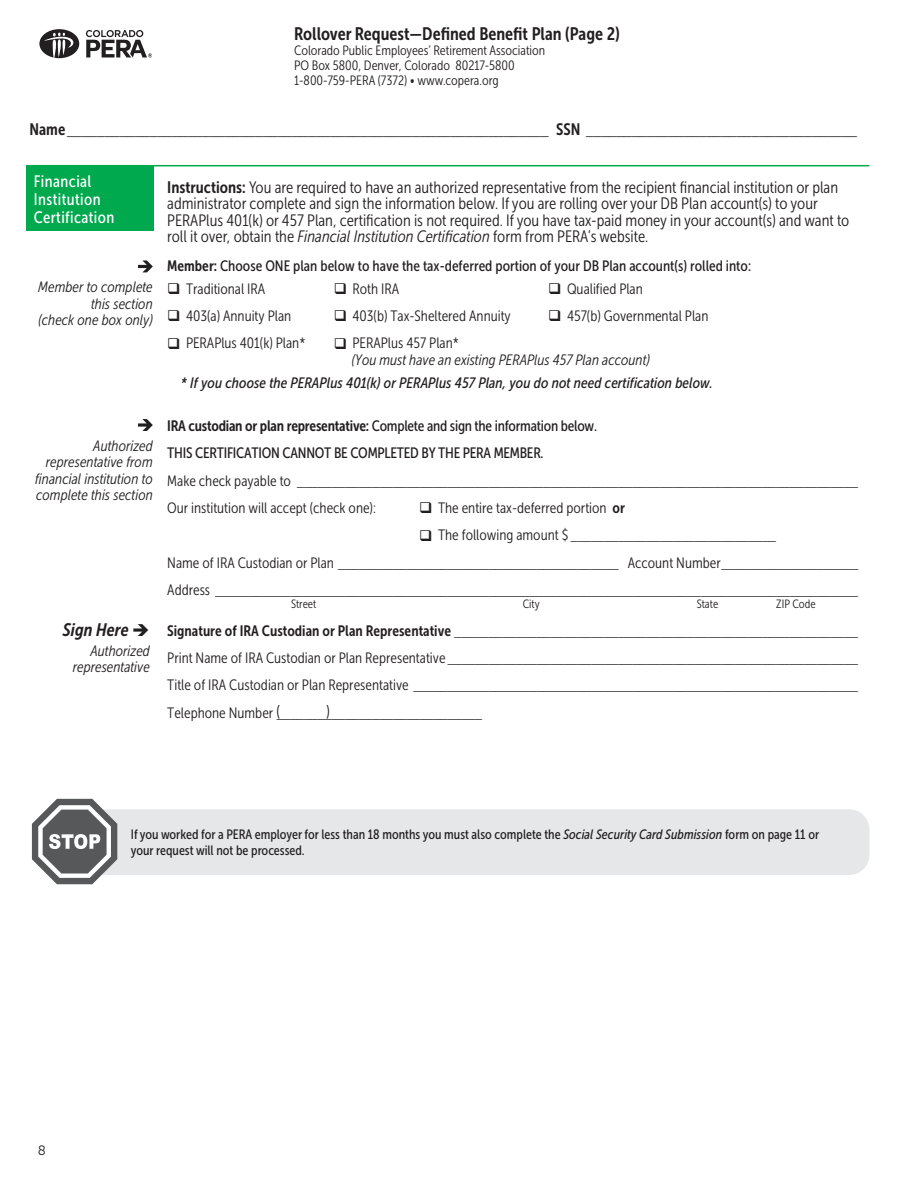
<style>
.page{position:relative;width:918px;height:1188px;background:#fff}
.page>*{position:absolute;margin:0;border:0;box-sizing:border-box;transform-origin:0 0}
.Form_Title_Additiona{font:18px "Museo Sans Cond 700";color:#231f20}
.t1{font:italic 18px "Museo Sans Cond 700";color:#231f20}
.Body_Copy{font:16.5px/16.5px "Museo Sans Cond 300";color:#231f20}
.t2{font:16.5px "Arial Narrow";color:#231f20}
.FormBlackBox{font:16.5px "Museo Sans Cond 500";letter-spacing:.025em;color:#fff}
.t3{font:15px/27.3px "Arial Narrow";color:#231f20}
.t4{font:15px/27.3px "Museo Sans Cond 500";letter-spacing:-.015em;color:#231f20}
.t5{font:15px "Museo Sans Cond 300";color:#231f20}
.t6{font:italic 15px/16.5px "Museo Sans Cond 300";color:#231f20;text-align:right}
.t7{font:italic 15px "Museo Sans Cond 500";color:#231f20}
.Body_Copy-2{font:13.5px/16.5px "Museo Sans Cond 500";color:#231f20}
.Form_Contact_Info{font:13.5px "Museo Sans Cond 300";color:#231f20}
.t8{font:13.5px "Museo Sans 300";color:#231f20}
.t9{font:12px "Museo Sans Cond 300";color:#231f20}
.s1{font-family:"Museo Sans Cond 700"}
.s2{font-style:italic}
.s3{font-family:"Museo Sans Cond 300"}
</style>
<div class="page">
<div style="left:26px;top:166px;width:128px;height:65px;background:#00a94e"></div>
<svg style="left:138px;top:261px;width:15px;height:11px"></svg>
<svg style="left:138px;top:419px;width:15px;height:12px"></svg>
<svg style="left:39px;top:29px;width:40px;height:29px"></svg>
<svg style="left:86px;top:30px;width:66px;height:28px"></svg>
<hr style="left:27px;top:165px;width:842px;height:1px;background:#00a94e">
<div style="left:68px;top:809px;width:801px;height:66px;background:#e6e7e9;border-radius:20px"></div>
<svg style="left:32px;top:799px;width:85px;height:85px"></svg>
<p class="Form_Title_Additiona" style="left:294px;top:24px;width:327px">Rollover Request—Defined Benefit Plan (Page 2)</p>
<p class="Form_Contact_Info" style="left:294px;top:43px;width:253px">Colorado Public Employees’ Retirement Association</p>
<p class="Form_Contact_Info" style="left:294px;top:58px;width:222px">PO Box 5800, Denver, Colorado 80217-5800</p>
<p class="Form_Contact_Info" style="left:294px;top:73px;width:206px">1-800-759-PERA (7372) • www.copera.org</p>
<p class="t2" style="left:29px;top:117px;width:829px"><span class="s1">Name</span>________________________________________________________________ <span class="s1">SSN</span> ____________________________________</p>
<p class="FormBlackBox" style="left:34px;top:172px;width:59px">Financial</p>
<p class="FormBlackBox" style="left:34px;top:190px;width:68px">Institution</p>
<p class="FormBlackBox" style="left:34px;top:208px;width:82px">Certification</p>
<p class="t6" style="left:38px;top:279px;width:116px">Member to complete this section<br>(check one box only)</p>
<p class="t6" style="left:35px;top:437px;width:119px">Authorized representative from financial institution to complete this section</p>
<p class="t1" style="left:63px;top:620px;width:88px">Sign Here ➔</p>
<p class="t6" style="left:73px;top:642px;width:79px">Authorized representative</p>
<p class="Body_Copy" style="left:167px;top:179px;width:684px"><span class="s1">Instructions:</span> You are required to have an authorized representative from the recipient financial institution or plan administrator complete and sign the information below. If you are rolling over your DB Plan account(s) to your PERAPlus 401(k) or 457 Plan, certification is not required. If you have tax-paid money in your account(s) and want to roll it over, obtain the <span class="s2">Financial Institution Certification</span> form from PERA’s website.</p>
<p class="t4" style="left:167px;top:252px;width:585px"><span class="s1">Member:</span> Choose ONE plan below to have the tax-deferred portion of your DB Plan account(s) rolled into:</p>
<p class="t5" style="left:186px;top:280px;width:81px">Traditional IRA</p>
<p class="t5" style="left:353px;top:280px;width:48px">Roth IRA</p>
<p class="t5" style="left:567px;top:280px;width:77px">Qualified Plan</p>
<p class="t5" style="left:186px;top:308px;width:107px">403(a) Annuity Plan</p>
<p class="t5" style="left:353px;top:308px;width:160px">403(b) Tax-Sheltered Annuity</p>
<p class="t5" style="left:567px;top:308px;width:143px">457(b) Governmental Plan</p>
<p class="t5" style="left:186px;top:335px;width:121px">PERAPlus 401(k) Plan*</p>
<p class="t5" style="left:353px;top:335px;width:108px">PERAPlus 457 Plan*</p>
<p class="t6" style="left:352px;top:351px;width:300px">(You must have an existing PERAPlus 457 Plan account)</p>
<p class="t7" style="left:181px;top:374px;width:534px">* If you choose the PERAPlus 401(k) or PERAPlus 457 Plan, you do not need certification below.</p>
<p class="t4" style="left:167px;top:412px;width:431px"><span class="s1">IRA custodian or plan representative:</span> Complete and sign the information below.<br>THIS CERTIFICATION CANNOT BE COMPLETED BY THE PERA MEMBER.</p>
<p class="t3" style="left:167px;top:466px;width:692px"><span class="s3">Make check payable to</span> __________________________________________________________________________________</p>
<p class="t5" style="left:167px;top:500px;width:210px">Our institution will accept (check one):</p>
<p class="t5" style="left:438px;top:500px;width:188px">The entire tax-deferred portion <span class="s1">or</span></p>
<p class="t3" style="left:167px;top:521px;width:692px;text-indent:271px"><span class="s3">The following amount $</span> ______________________________<br><span class="s3">Name of IRA Custodian or Plan</span> _________________________________________ <span class="s3">Account Number</span>____________________<br><span class="s3">Address</span> ______________________________________________________________________________________________</p>
<p class="t9" style="left:291px;top:598px;width:27px">Street</p>
<p class="t9" style="left:523px;top:598px;width:19px">City</p>
<p class="t9" style="left:697px;top:598px;width:23px">State</p>
<p class="t9" style="left:776px;top:598px;width:41px">ZIP Code</p>
<p class="t3" style="left:167px;top:616px;width:692px;text-align:justify"><span class="s1">Signature of IRA Custodian or Plan Representative</span> ___________________________________________________________ <span class="s3">Print Name of IRA Custodian or Plan Representative</span> ____________________________________________________________ <span class="s3">Title of IRA Custodian or Plan Representative</span> _________________________________________________________________ <span class="s3">Telephone Number</span> ______________________________</p>
<p class="Body_Copy" style="left:277px;top:703px;width:5px">(</p>
<p class="Body_Copy" style="left:326px;top:703px;width:5px">)</p>
<p class="Body_Copy-2" style="left:131px;top:826px;width:690px">If you worked for a PERA employer for less than 18 months you must also complete the <span class="s2">Social Security Card Submission</span> form on page 11 or your request will not be processed.</p>
<p class="t8" style="left:38px;top:1144px;width:10px">8</p>
</div>
